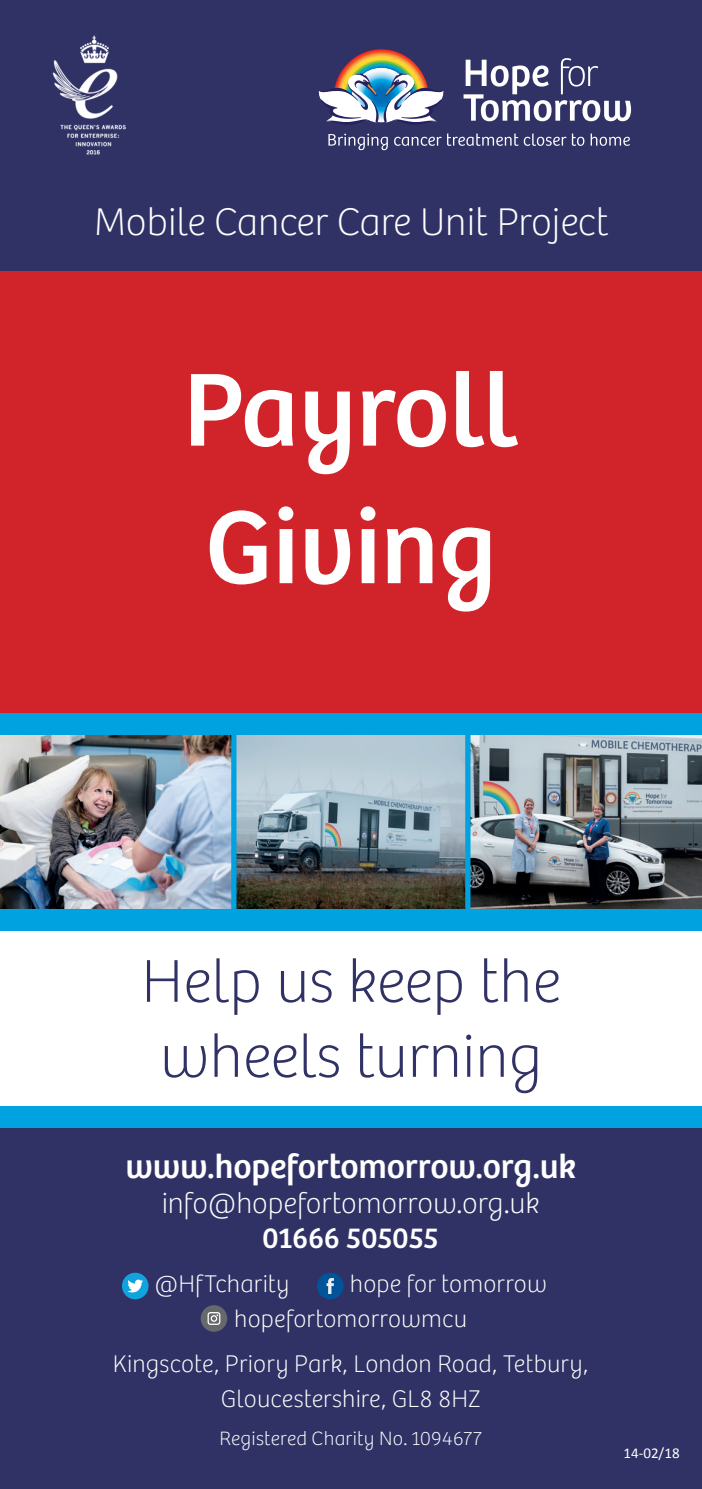
<style>
.page{position:relative;width:702px;height:1489px;background:#fff}
.page>*{position:absolute;margin:0;border:0;box-sizing:border-box;transform-origin:0 0}
.t1{font:107.5px/137.5px "Bree";color:#fff}
.t2{font:100 62.5px/75px "Bree";color:#303265}
.t3{font:100 40px "Bree";color:#fff}
.t4{font:35px "Bree";letter-spacing:-.005em;color:#fff}
.t5{font:100 30px "Bree";letter-spacing:-.005em;color:#fff}
.t6{font:30px "Bree";color:#fff}
.t7{font:100 25px/35px "Bree";letter-spacing:.005em;color:#fff}
.t8{font:100 20px "Bree";letter-spacing:.015em;color:#fff}
.t9{font:15px "Calibri";color:#fff}
</style>
<div class="page">
<div style="left:0;top:271px;width:702px;height:443px;background:#d1232a"></div>
<div style="left:0;top:0;width:702px;height:271px;background:#303265"></div>
<svg style="left:318px;top:49px;width:126px;height:76px"></svg>
<svg style="left:463px;top:58px;width:168px;height:63px"></svg>
<svg style="left:328px;top:134px;width:60px;height:16px"></svg>
<svg style="left:394px;top:137px;width:47px;height:9px"></svg>
<svg style="left:447px;top:133px;width:119px;height:13px"></svg>
<svg style="left:572px;top:133px;width:11px;height:13px"></svg>
<svg style="left:577px;top:137px;width:7px;height:9px"></svg>
<svg style="left:590px;top:133px;width:40px;height:13px"></svg>
<img style="left:52px;top:35px;width:74px;height:120px">
<div style="left:0;top:1114px;width:702px;height:374px;background:#303265"></div>
<div style="left:0;top:1106px;width:702px;height:21px;background:#00a2df"></div>
<img style="left:237px;top:734px;width:227px;height:175px">
<img style="left:0;top:734px;width:231px;height:175px">
<div style="left:231px;top:728px;width:239px;height:188px;border:5px solid #00a2df"></div>
<img style="left:465px;top:734px;width:237px;height:175px">
<div style="left:0;top:713px;width:702px;height:21px;background:#00a2df"></div>
<div style="left:0;top:909px;width:702px;height:21px;background:#00a2df"></div>
<div style="left:317px;top:1272px;width:26px;height:27px;background:#01549a;border-radius:50%"></div>
<svg style="left:326px;top:1278px;width:8px;height:15px"></svg>
<div style="left:122px;top:1272px;width:26px;height:27px;background:#11a3dd;border-radius:50%"></div>
<svg style="left:127px;top:1279px;width:16px;height:13px"></svg>
<div style="left:201px;top:1304px;width:26px;height:27px;background:#65696b;border-radius:50%"></div>
<svg style="left:207px;top:1312px;width:13px;height:12px"></svg>
<h3 class="t3" style="left:93px;top:199px;width:516px">Mobile Cancer Care Unit Project</h3>
<h1 class="t1" style="left:183px;top:342px;width:336px">Payroll<br>Giving</h1>
<h2 class="t2" style="left:141px;top:944px;width:421px">Help us keep the wheels turning</h2>
<h3 class="t4" style="left:125px;top:1145px;width:452px">www.hopefortomorrow.org.uk</h3>
<p class="t5" style="left:162px;top:1186px;width:379px">info@hopefortomorrow.org.uk</p>
<p class="t6" style="left:262px;top:1220px;width:178px">01666 505055</p>
<p class="t7" style="left:154px;top:1266px;width:136px">@HfTcharity</p>
<p class="t7" style="left:234px;top:1266px;width:314px;text-indent:116px">hope for tomorrow hopefortomorrowmcu</p>
<p class="t7" style="left:113px;top:1346px;width:477px;text-align:center">Kingscote, Priory Park, London Road, Tetbury,<br>Gloucestershire, GL8 8HZ</p>
<p class="t8" style="left:219px;top:1426px;width:264px">Registered Charity No. 1094677</p>
<p class="t9" style="left:623px;top:1442px;width:58px">14-02/18</p>
</div>
